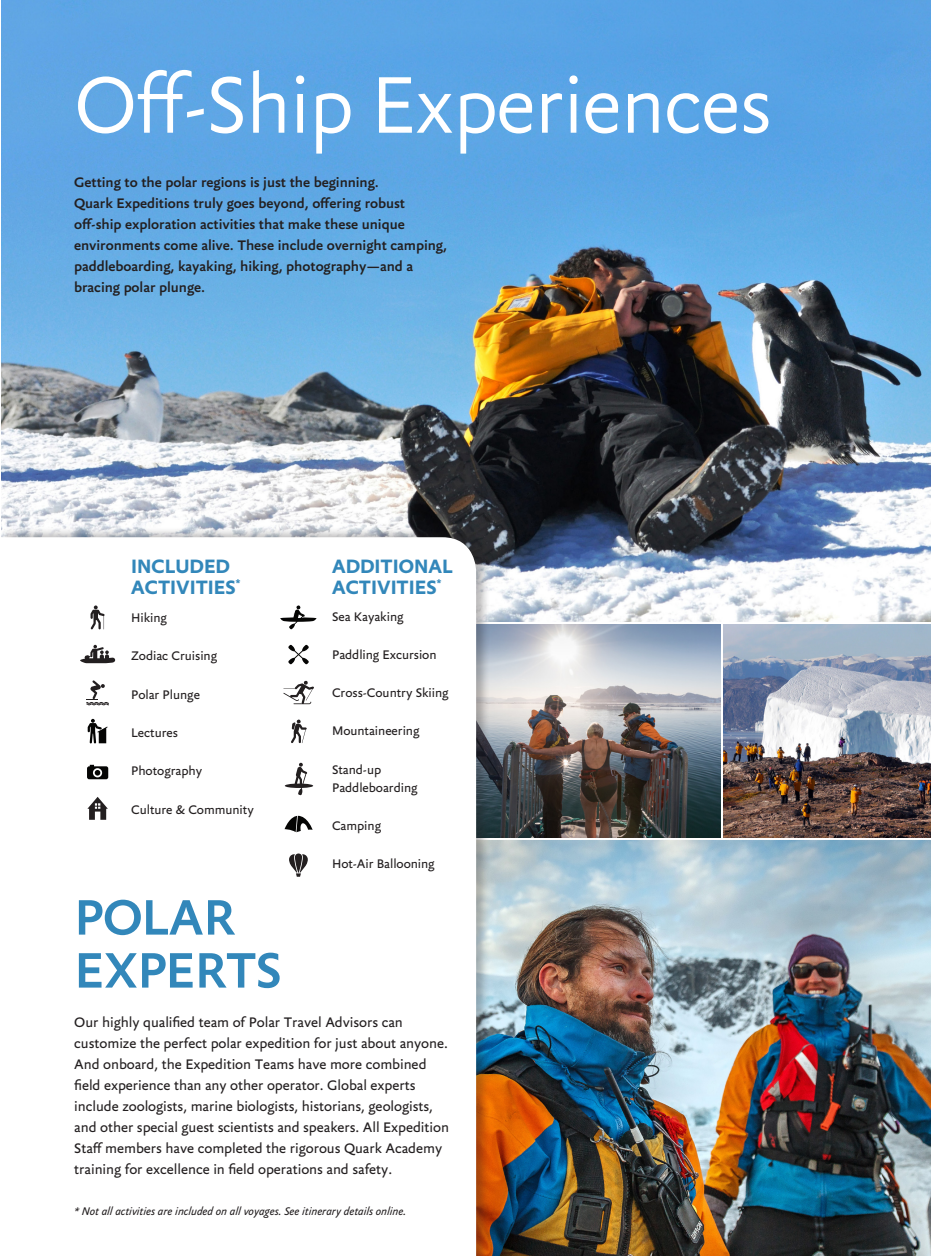
<style>
.page{position:relative;width:932px;height:1256px;background:#fff}
.page>*{position:absolute;margin:0;border:0;box-sizing:border-box;transform-origin:0 0}
.Arctic_Antarctic_tit{font:300 87px "Yoga Sans OT";letter-spacing:-.015em;color:#fff}
.Body_Copy{font:500 54px "Yoga Sans OT";letter-spacing:-.01em;color:#3287ba}
.Trip_Title{font:700 21px "Yoga Sans OT";color:#3287ba}
.when_to_go_-_body_co{font:15px/21px "Yoga Sans OT";letter-spacing:-.005em;color:#231f20}
.highlight_paragraphs{font:500 15px/21px "Yoga Sans OT";letter-spacing:-.005em;color:#231f20}
.when_to_go_-_body_co-2{font:13.5px/18px "Yoga Sans OT";letter-spacing:-.005em;color:#231f20}
.Body_Copy-2{font:italic 12px "Yoga Sans OT";letter-spacing:-.005em;color:#231f20}
</style>
<div class="page">
<img style="left:490px;top:840px;width:440px;height:416px">
<img style="left:490px;top:624px;width:230px;height:213px">
<img style="left:1px;top:0;width:929px;height:621px">
<img style="left:723px;top:624px;width:207px;height:213px">
<div style="left:0;top:527px;width:490px;height:729px;background:#231f20;opacity:.3"></div>
<svg style="left:0;top:537px;width:476px;height:719px"></svg>
<svg style="left:90px;top:605px;width:14px;height:24px"></svg>
<svg style="left:80px;top:645px;width:35px;height:18px"></svg>
<svg style="left:88px;top:719px;width:20px;height:24px"></svg>
<svg style="left:87px;top:765px;width:21px;height:14px"></svg>
<svg style="left:86px;top:680px;width:23px;height:25px"></svg>
<svg style="left:291px;top:719px;width:16px;height:24px"></svg>
<svg style="left:283px;top:681px;width:31px;height:23px"></svg>
<svg style="left:285px;top:762px;width:28px;height:33px"></svg>
<svg style="left:289px;top:853px;width:19px;height:23px"></svg>
<svg style="left:280px;top:605px;width:36px;height:24px"></svg>
<svg style="left:284px;top:815px;width:28px;height:17px"></svg>
<svg style="left:87px;top:796px;width:21px;height:23px"></svg>
<svg style="left:288px;top:645px;width:21px;height:19px"></svg>
<p class="Arctic_Antarctic_tit" style="left:74px;top:59px;width:699px">Off-Ship Experiences</p>
<p class="highlight_paragraphs" style="left:74px;top:172px;width:374px">Getting to the polar regions is just the beginning.<br>Quark Expeditions truly goes beyond, offering robust off-ship exploration activities that make these unique environments come alive. These include overnight camping, paddleboarding, kayaking, hiking, photography—and a bracing polar plunge.</p>
<p class="Trip_Title" style="left:131px;top:555px;width:100px">INCLUDED</p>
<p class="Trip_Title" style="left:131px;top:576px;width:111px">ACTIVITIES<sup>*</sup></p>
<p class="when_to_go_-_body_co-2" style="left:131px;top:609px;width:37px">Hiking</p>
<p class="when_to_go_-_body_co-2" style="left:131px;top:647px;width:87px">Zodiac Cruising</p>
<p class="when_to_go_-_body_co-2" style="left:131px;top:685px;width:70px">Polar Plunge</p>
<p class="when_to_go_-_body_co-2" style="left:131px;top:724px;width:48px">Lectures</p>
<p class="when_to_go_-_body_co-2" style="left:131px;top:762px;width:73px">Photography</p>
<p class="when_to_go_-_body_co-2" style="left:131px;top:800px;width:124px">Culture &amp; Community</p>
<p class="Trip_Title" style="left:332px;top:555px;width:122px">ADDITIONAL</p>
<p class="Trip_Title" style="left:332px;top:576px;width:111px">ACTIVITIES<sup>*</sup></p>
<p class="when_to_go_-_body_co-2" style="left:332px;top:607px;width:73px">Sea Kayaking</p>
<p class="when_to_go_-_body_co-2" style="left:332px;top:645px;width:106px">Paddling Excursion</p>
<p class="when_to_go_-_body_co-2" style="left:332px;top:684px;width:118px">Cross-Country Skiing</p>
<p class="when_to_go_-_body_co-2" style="left:332px;top:722px;width:89px">Mountaineering</p>
<p class="when_to_go_-_body_co-2" style="left:332px;top:760px;width:87px">Stand-up<br>Paddleboarding</p>
<p class="when_to_go_-_body_co-2" style="left:332px;top:816px;width:51px">Camping</p>
<p class="when_to_go_-_body_co-2" style="left:332px;top:855px;width:104px">Hot-Air Ballooning</p>
<p class="Body_Copy" style="left:75px;top:888px;width:162px">POLAR</p>
<p class="Body_Copy" style="left:75px;top:941px;width:208px">EXPERTS</p>
<p class="when_to_go_-_body_co" style="left:74px;top:1011px;width:376px">Our highly qualified team of Polar Travel Advisors can customize the perfect polar expedition for just about anyone.<br>And onboard, the Expedition Teams have more combined field experience than any other operator. Global experts include zoologists, marine biologists, historians, geologists, and other special guest scientists and speakers. All Expedition Staff members have completed the rigorous Quark Academy training for excellence in field operations and safety.</p>
<p class="Body_Copy-2" style="left:74px;top:1205px;width:333px">* Not all activities are included on all voyages. See itinerary details online.</p>
</div>
